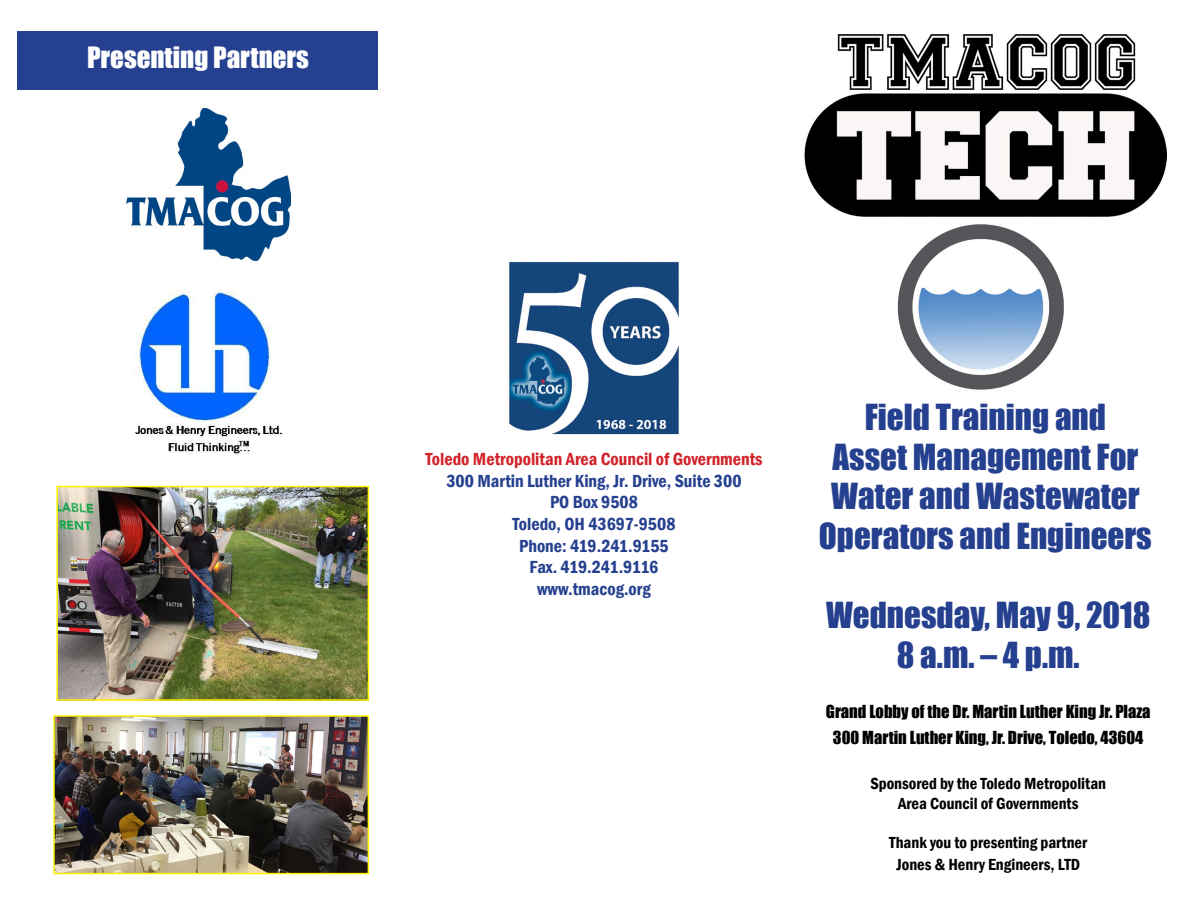
<style>
.page{position:relative;width:1188px;height:918px;background:#fff}
.page>*{position:absolute;margin:0;border:0;box-sizing:border-box;transform-origin:0 0}
.t1{font:33px/39.6px "Impact";color:#25408f;text-align:center}
.t2{font:27px "Impact";color:#fff}
.t3{font:600 condensed 18px/21.6px "Franklin Gothic";color:#25408f;text-align:center}
.t4{font:600 condensed 18px "Franklin Gothic";color:#d2232a}
.t5{font:600 condensed 16.5px/19.8px "Franklin Gothic";color:#000;text-align:center}
.t6{font:16.5px/25.5px "Impact";color:#000;text-align:center}
</style>
<div class="page">
<img style="left:804px;top:35px;width:363px;height:181px">
<img style="left:509px;top:261px;width:170px;height:174px">
<div style="left:17px;top:31px;width:361px;height:59px;background:#25408f"></div>
<img style="left:126px;top:109px;width:165px;height:151px">
<img style="left:135px;top:290px;width:147px;height:164px">
<img style="left:59px;top:489px;width:307px;height:209px">
<div style="left:56px;top:486px;width:313px;height:215px;border:2px solid #fff200"></div>
<img style="left:56px;top:718px;width:310px;height:153px">
<div style="left:53px;top:715px;width:316px;height:159px;border:2px solid #fff200"></div>
<img style="left:897px;top:224px;width:167px;height:166px">
<h2 class="t2" style="left:87px;top:37px;width:223px">Presenting Partners</h2>
<p class="t4" style="left:425px;top:447px;width:339px">Toledo Metropolitan Area Council of Governments</p>
<p class="t3" style="left:446px;top:470px;width:297px">300 Martin Luther King, Jr. Drive, Suite 300<br>PO Box 9508<br>Toledo, OH 43697-9508<br>Phone: 419.241.9155<br>Fax. 419.241.9116<br>www.tmacog.org</p>
<h1 class="t1" style="left:819px;top:396px;width:334px">Field Training and<br>Asset Management For<br>Water and Wastewater<br>Operators and Engineers</h1>
<h1 class="t1" style="left:826px;top:594px;width:326px">Wednesday, May 9, 2018<br>8 a.m. – 4 p.m.</h1>
<p class="t6" style="left:826px;top:699px;width:326px">Grand Lobby of the Dr. Martin Luther King Jr. Plaza<br>300 Martin Luther King, Jr. Drive, Toledo, 43604</p>
<p class="t5" style="left:870px;top:773px;width:237px">Sponsored by the Toledo Metropolitan<br>Area Council of Governments</p>
<p class="t5" style="left:889px;top:832px;width:199px;line-height:21.6px">Thank you to presenting partner<br>Jones &amp; Henry Engineers, LTD</p>
</div>
